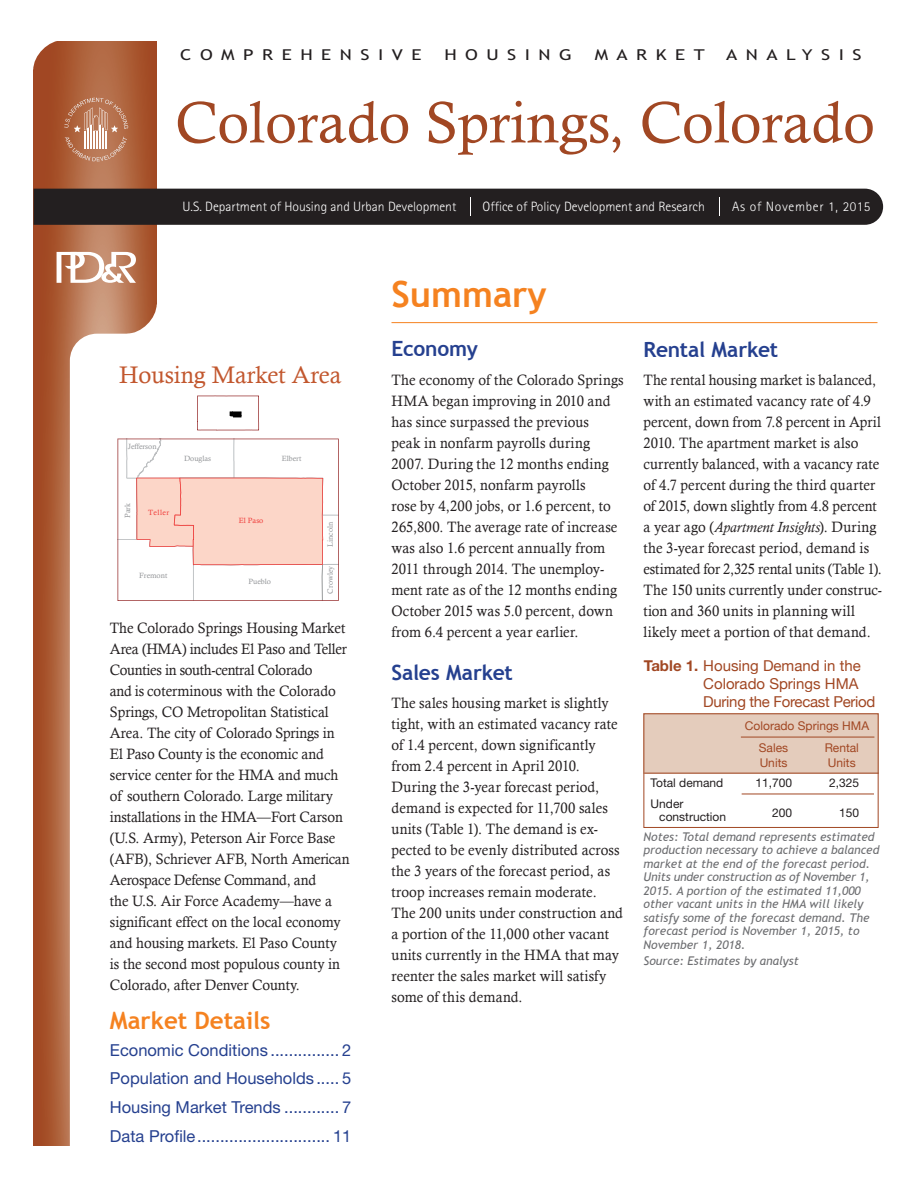
<style>
.page{position:relative;width:918px;height:1188px;background:#fff}
.page>*{position:absolute;margin:0;border:0;box-sizing:border-box;transform-origin:0 0}
.t1{font:58.2px "Calisto";color:#a14723}
.level1{font:700 36px "Trebuchet MS";color:#f58220}
.t2{font:24px "Calisto";color:#c2572e}
.t3{font:700 24px "Trebuchet MS";color:#f58220}
.Level2{font:700 21px "Trebuchet MS";letter-spacing:-.01em;color:#25408f}
.level2{font:700 21px "Trebuchet MS";letter-spacing:-.01em;color:#25408f}
.t4{font:16.5px "Helvetica Neue";color:#25408f}
.t5{font:15px/21px "Calisto";color:#231f20;scale:.95 1}
.t6{font:15px/18px "Helvetica Neue";color:#a14723}
.t7{font:15px "Trebuchet MS";letter-spacing:.45em;color:#231f20;scale:1.26 1}
.t8{font:300 13.5px "Rotis Sans Serif";color:#fff}
.t9{font:300 13.5px "Rotis Sans Serif";letter-spacing:.05em;color:#fff}
.t10{font:italic 12px/13.5px "Trebuchet MS";color:#6d6e71}
.t11{font:12px "Helvetica Neue";color:#231f20}
.t12{font:12px "Helvetica Neue";color:#a14723}
.t13{font:7.65px "Calisto";color:#939598}
.t14{font:7.65px "Calisto";letter-spacing:.04em;color:#ef3b39}
.s1{font-style:italic}
.s2{font-weight:700}
</style>
<div class="page">
<svg style="left:34px;top:41px;width:122px;height:1104px;background:#ad603b"></svg>
<svg style="left:57px;top:252px;width:79px;height:31px"></svg>
<div style="left:34px;top:189px;width:849px;height:36px;background:#231f20"></div>
<div style="left:70px;top:334px;width:146px;height:845px;background:#fff;border-radius:27px"></div>
<svg style="left:33px;top:41px;width:30px;height:29px"></svg>
<svg style="left:126px;top:304px;width:31px;height:30px"></svg>
<svg style="left:64px;top:98px;width:64px;height:63px;background:#bf8365"></svg>
<svg style="left:117px;top:439px;width:222px;height:162px"></svg>
<svg style="left:197px;top:396px;width:62px;height:34px"></svg>
<div style="left:644px;top:713px;width:235px;height:61px;background:#e4ccbc"></div>
<div style="left:644px;top:713px;width:235px;height:115px;border:1px solid #a14723"></div>
<hr style="left:644px;top:773px;width:235px;height:1px;background:#a14723">
<hr style="left:741px;top:737px;width:133px;height:1px;background:#a14723">
<hr style="left:742px;top:794px;width:132px;height:1px;background:#a14723">
<hr style="left:392px;top:322px;width:486px;height:1px;background:#f58220">
<p class="t7" style="left:180px;top:46px;width:193px">COMPREHENSIVE</p>
<p class="t7" style="left:444px;top:46px;width:103px">HOUSING</p>
<p class="t7" style="left:595px;top:46px;width:89px">MARKET</p>
<p class="t7" style="left:726px;top:46px;width:109px">ANALYSIS</p>
<p class="t1" style="left:175px;top:89px;width:701px">Colorado Springs, Colorado</p>
<p class="t8" style="left:182px;top:198px;width:275px">U.S. Department of Housing and Urban Development</p>
<p class="t8" style="left:483px;top:198px;width:224px">Office of Policy Development and Research</p>
<p class="t9" style="left:732px;top:199px;width:140px">As of November 1, 2015</p>
<p class="t2" style="left:119px;top:361px;width:224px">Housing Market Area</p>
<p class="t13" style="left:128px;top:442px;width:31px">Jefferson</p>
<p class="t13" style="left:184px;top:454px;width:29px">Douglas</p>
<p class="t13" style="left:123px;top:518px;width:17px;rotate:-90deg">Park</p>
<p class="t14" style="left:148px;top:508px;width:22px">Teller</p>
<p class="t13" style="left:139px;top:571px;width:30px">Fremont</p>
<p class="t13" style="left:282px;top:454px;width:21px">Elbert</p>
<p class="t14" style="left:239px;top:516px;width:26px">El Paso</p>
<p class="t13" style="left:249px;top:577px;width:24px">Pueblo</p>
<p class="t13" style="left:326px;top:547px;width:27px;rotate:-90deg">Lincoln</p>
<p class="t13" style="left:326px;top:594px;width:29px;rotate:-90deg">Crowley</p>
<p class="t5" style="left:110px;top:617px;width:254px">The Colorado Springs Housing Market Area (HMA) includes El Paso and Teller Counties in south-central Colorado<br>and is coterminous with the Colorado Springs, CO Metropolitan Statistical Area. The city of Colorado Springs in El Paso County is the economic and service center for the HMA and much of southern Colorado. Large military installations in the HMA—Fort Carson (U.S. Army), Peterson Air Force Base (AFB), Schriever AFB, North American Aerospace Defense Command, and<br>the U.S. Air Force Academy—have a significant effect on the local economy and housing markets. El Paso County is the second most populous county in Colorado, after Denver County.</p>
<p class="t3" style="left:110px;top:1006px;width:162px">Market Details</p>
<p class="t4" style="left:110px;top:1040px;width:243px">Economic Conditions ............... 2</p>
<p class="t4" style="left:110px;top:1069px;width:243px">Population and Households ..... 5</p>
<p class="t4" style="left:110px;top:1097px;width:243px">Housing Market Trends ............ 7</p>
<p class="t4" style="left:110px;top:1126px;width:243px">Data Profile............................. 11</p>
<p class="level1" style="left:392px;top:272px;width:157px">Summary</p>
<p class="level2" style="left:392px;top:336px;width:88px">Economy</p>
<p class="t5" style="left:392px;top:369px;width:246px">The economy of the Colorado Springs HMA began improving in 2010 and has since surpassed the previous<br>peak in nonfarm payrolls during 2007. During the 12 months ending October 2015, nonfarm payrolls<br>rose by 4,200 jobs, or 1.6 percent, to 265,800. The average rate of increase was also 1.6 percent annually from 2011 through 2014. The unemploy&shy;ment rate as of the 12 months ending October 2015 was 5.0 percent, down from 6.4 percent a year earlier.</p>
<p class="Level2" style="left:392px;top:659px;width:123px">Sales Market</p>
<p class="t5" style="left:392px;top:692px;width:245px">The sales housing market is slightly tight, with an estimated vacancy rate of 1.4 percent, down significantly from 2.4 percent in April 2010.<br>During the 3-year forecast period, demand is expected for 11,700 sales units (Table 1). The demand is ex&shy;pected to be evenly distributed across the 3 years of the forecast period, as troop increases remain moderate.<br>The 200 units under construction and a portion of the 11,000 other vacant units currently in the HMA that may reenter the sales market will satisfy some of this demand.</p>
<p class="Level2" style="left:644px;top:336px;width:136px">Rental Market</p>
<p class="t5" style="left:644px;top:369px;width:253px">The rental housing market is balanced, with an estimated vacancy rate of 4.9 percent, down from 7.8 percent in April 2010. The apartment market is also currently balanced, with a vacancy rate of 4.7 percent during the third quarter of 2015, down slightly from 4.8 percent a year ago (<span class="s1">Apartment Insights</span>). During the 3-year forecast period, demand is estimated for 2,325 rental units (Table 1).<br>The 150 units currently under construc&shy;tion and 360 units in planning will likely meet a portion of that demand.</p>
<p class="t6" style="left:703px;top:657px;width:174px;text-indent:-59px"><span class="s2">Table 1.</span> Housing Demand in the<br>Colorado Springs HMA<br>During the Forecast Period</p>
<p class="t12" style="left:745px;top:718px;width:126px">Colorado Springs HMA</p>
<p class="t12" style="left:759px;top:741px;width:31px">Sales</p>
<p class="t12" style="left:760px;top:756px;width:29px">Units</p>
<p class="t12" style="left:825px;top:741px;width:36px">Rental</p>
<p class="t12" style="left:828px;top:756px;width:29px">Units</p>
<p class="t11" style="left:651px;top:776px;width:74px">Total demand</p>
<p class="t11" style="left:755px;top:776px;width:38px">11,700</p>
<p class="t11" style="left:829px;top:776px;width:32px">2,325</p>
<p class="t11" style="left:651px;top:796px;width:34px">Under</p>
<p class="t11" style="left:659px;top:810px;width:68px">construction</p>
<p class="t11" style="left:772px;top:806px;width:22px">200</p>
<p class="t11" style="left:839px;top:806px;width:22px">150</p>
<p class="t10" style="left:644px;top:830px;width:237px">Notes: Total demand represents estimated production necessary to achieve a balanced market at the end of the forecast period.<br>Units under construction as of November 1, 2015. A portion of the estimated 11,000 other vacant units in the HMA will likely satisfy some of the forecast demand. The forecast period is November 1, 2015, to November 1, 2018.</p>
<p class="t10" style="left:644px;top:954px;width:157px">Source: Estimates by analyst</p>
</div>
